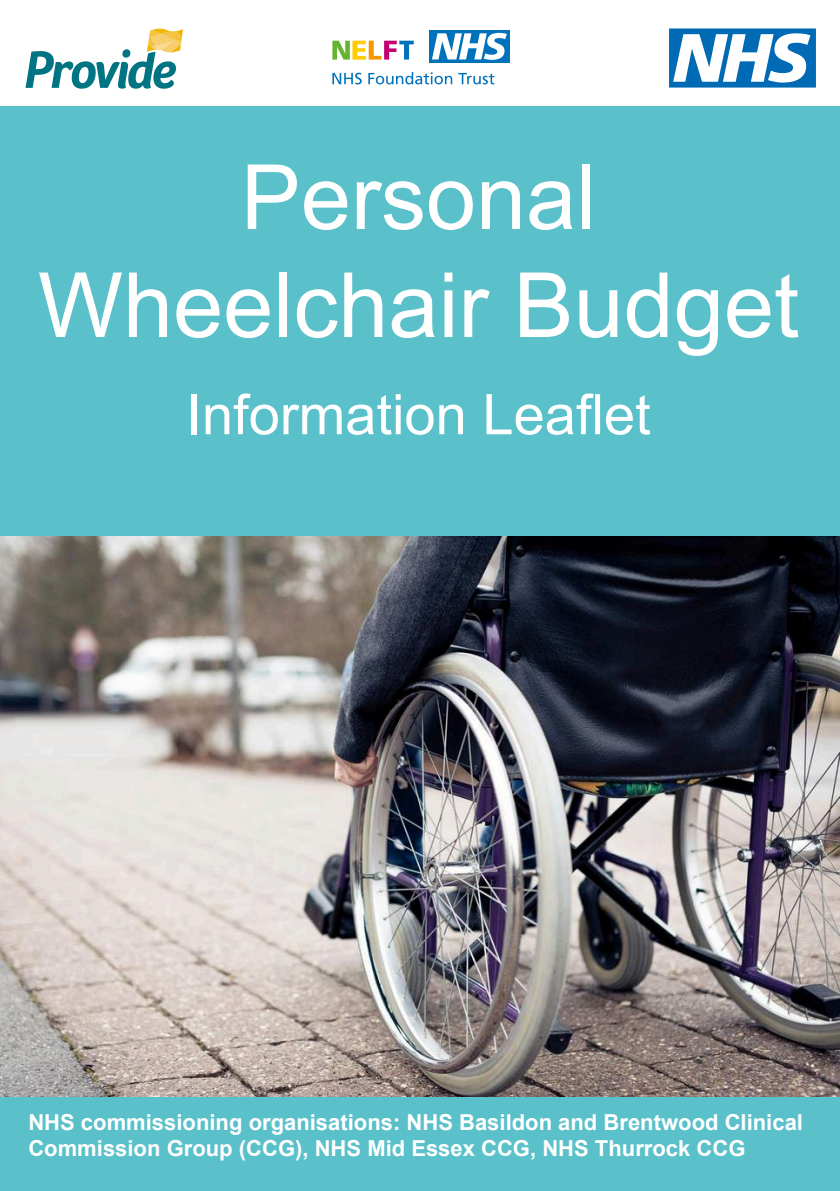
<style>
.page{position:relative;width:840px;height:1191px;background:#fff}
.page>*{position:absolute;margin:0;border:0;box-sizing:border-box;transform-origin:0 0}
.t1{font:90px/108px "Arial";color:#fff;text-align:center}
.t2{font:56px "Arial";color:#fff}
.t3{font:700 22px/26.4px "Arial";color:#fff}
</style>
<div class="page">
<div style="left:0;top:106px;width:839px;height:454px;background:#5ac0ca"></div>
<div style="left:429px;top:30px;width:80px;height:33px;background:#0072bb"></div>
<svg style="left:432px;top:33px;width:74px;height:27px"></svg>
<svg style="left:332px;top:41px;width:81px;height:19px"></svg>
<svg style="left:332px;top:73px;width:29px;height:11px"></svg>
<svg style="left:368px;top:72px;width:84px;height:12px"></svg>
<svg style="left:458px;top:73px;width:36px;height:11px"></svg>
<div style="left:0;top:1086px;width:839px;height:105px;background:#5ac0ca"></div>
<svg style="left:26px;top:28px;width:157px;height:61px"></svg>
<svg style="left:669px;top:28px;width:145px;height:60px"></svg>
<img style="left:0;top:536px;width:838px;height:560px">
<h1 class="t1" style="left:38px;top:144px;width:762px">Personal<br>Wheelchair Budget</h1>
<h2 class="t2" style="left:186px;top:378px;width:465px">Information Leaflet</h2>
<p class="t3" style="left:28px;top:1109px;width:775px">NHS commissioning organisations: NHS Basildon and Brentwood Clinical<br>Commission Group (CCG), NHS Mid Essex CCG, NHS Thurrock CCG</p>
</div>
